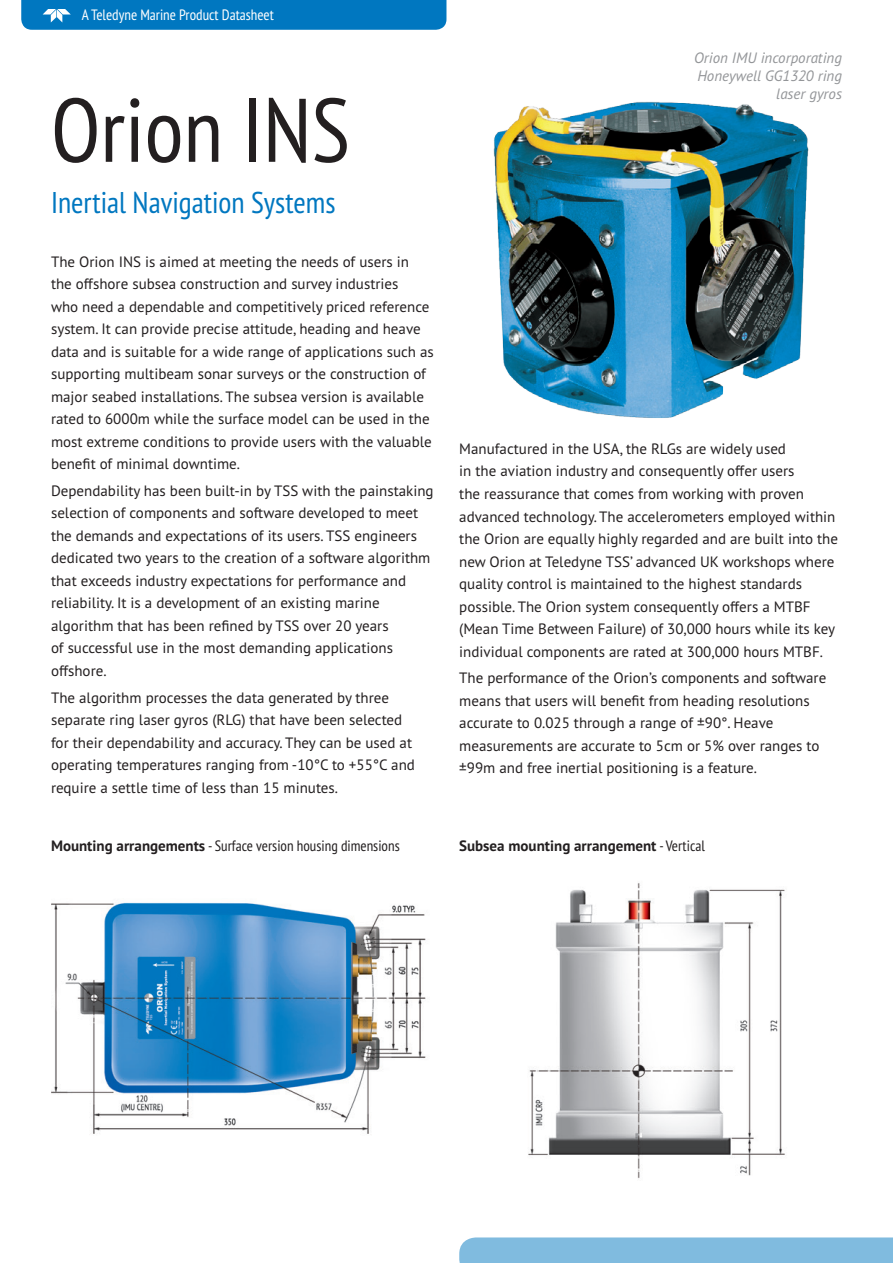
<style>
.page{position:relative;width:893px;height:1263px;background:#fff}
.page>*{position:absolute;margin:0;border:0;box-sizing:border-box;transform-origin:0 0}
.t1{font:condensed 90px "PT Sans Pro";color:#231f20}
.t2{font:condensed 30px "PT Sans Pro";color:#0077c0}
.t3{font:15px/22.5px "PT Sans Pro";color:#231f20}
.t4{font:condensed 15px "PT Sans Pro";color:#231f20}
.t5{font:italic 15px/18px "PT Sans Pro";color:#939598;text-align:right}
.t6{font:700 15px "PT Sans Pro";color:#231f20}
.t7{font:condensed 15px "PT Sans Pro";color:#fff}
.s1{font-weight:700;font-stretch:normal}
.s2{font-weight:400;font-stretch:condensed}
</style>
<div class="page">
<div style="left:21px;top:0;width:425px;height:30px;background:#0077c0"></div>
<img style="left:51px;top:883px;width:734px;height:296px">
<img style="left:493px;top:101px;width:316px;height:317px">
<div style="left:459px;top:1237px;width:434px;height:26px;background:#80bbdf"></div>
<p class="t7" style="left:82px;top:5px;width:194px">A Teledyne Marine Product Datasheet</p>
<h1 class="t1" style="left:51px;top:72px;width:300px">Orion INS</h1>
<h2 class="t2" style="left:51px;top:183px;width:286px">Inertial Navigation Systems</h2>
<p class="t3" style="left:51px;top:250px;width:384px">The Orion INS is aimed at meeting the needs of users in<br>the offshore subsea construction and survey industries<br>who need a dependable and competitively priced reference system. It can provide precise attitude, heading and heave data and is suitable for a wide range of applications such as supporting multibeam sonar surveys or the construction of major seabed installations. The subsea version is available rated to 6000m while the surface model can be used in the most extreme conditions to provide users with the valuable benefit of minimal downtime.</p>
<p class="t3" style="left:51px;top:479px;width:384px">Dependability has been built-in by TSS with the painstaking selection of components and software developed to meet the demands and expectations of its users. TSS engineers dedicated two years to the creation of a software algorithm that exceeds industry expectations for performance and reliability. It is a development of an existing marine algorithm that has been refined by TSS over 20 years<br>of successful use in the most demanding applications offshore.</p>
<p class="t3" style="left:51px;top:686px;width:365px">The algorithm processes the data generated by three separate ring laser gyros (RLG) that have been selected for their dependability and accuracy. They can be used at operating temperatures ranging from -10°C to +55°C and require a settle time of less than 15 minutes.</p>
<p class="t5" style="left:694px;top:48px;width:149px">Orion IMU incorporating<br>Honeywell GG1320 ring laser gyros</p>
<p class="t3" style="left:459px;top:437px;width:380px">Manufactured in the USA, the RLGs are widely used<br>in the aviation industry and consequently offer users<br>the reassurance that comes from working with proven advanced technology. The accelerometers employed within the Orion are equally highly regarded and are built into the new Orion at Teledyne TSS’ advanced UK workshops where quality control is maintained to the highest standards possible. The Orion system consequently offers a MTBF (Mean Time Between Failure) of 30,000 hours while its key individual components are rated at 300,000 hours MTBF.</p>
<p class="t3" style="left:459px;top:666px;width:369px">The performance of the Orion’s components and software means that users will benefit from heading resolutions accurate to 0.025 through a range of ±90°. Heave measurements are accurate to 5cm or 5% over ranges to ±99m and free inertial positioning is a feature.</p>
<p class="t4" style="left:51px;top:836px;width:350px"><span class="s1">Mounting arrangements</span> - Surface version housing dimensions</p>
<p class="t6" style="left:459px;top:836px;width:247px">Subsea mounting arrangement <span class="s2">- Vertical</span></p>
</div>
